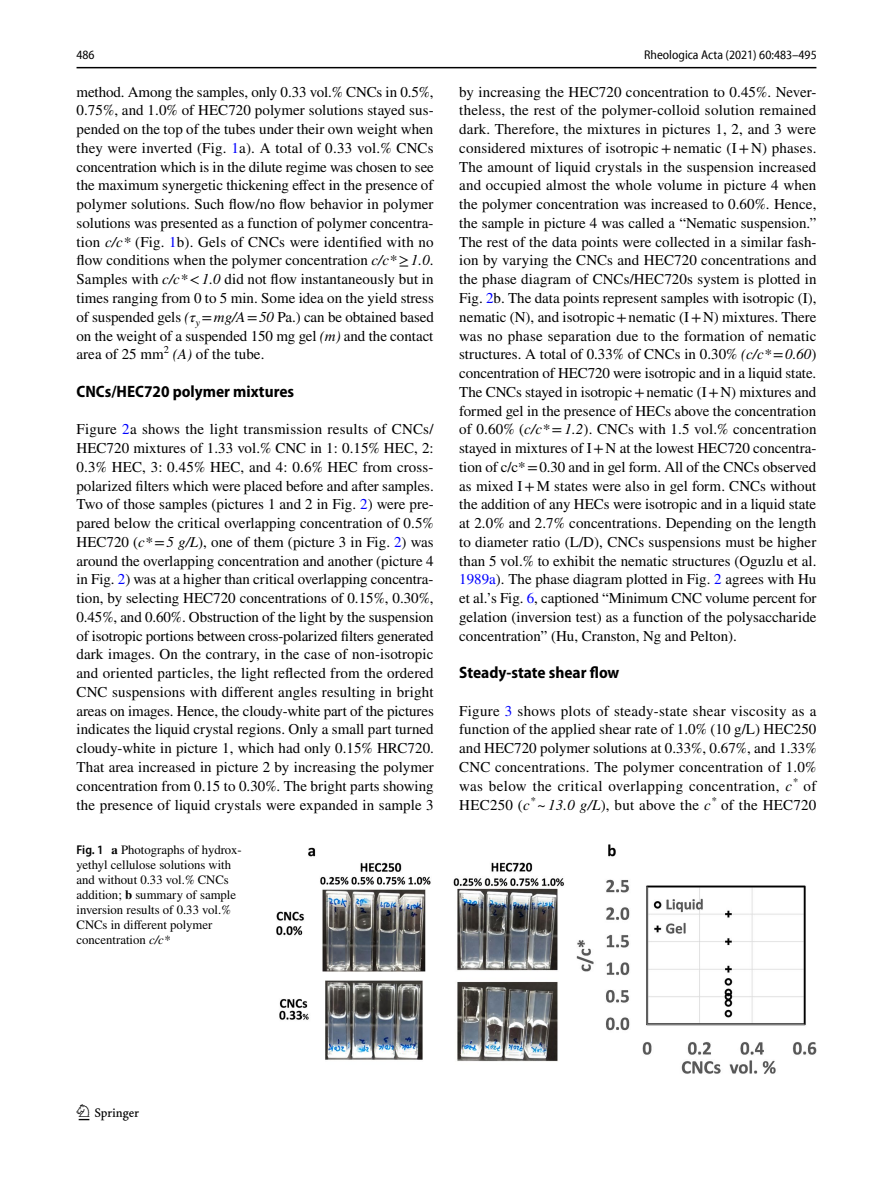
<style>
.page{position:relative;width:893px;height:1187px;background:#fff}
.page>*{position:absolute;margin:0;border:0;box-sizing:border-box;transform-origin:0 0}
.t1{font:22.5px "Springnew Regular 2";color:#000}
.t2{font:700 semi-condensed 16.5px "Myriad Pro";color:#000}
.t3{font:15px/18.8px "STIX";letter-spacing:.005em;color:#000;text-align:justify}
.t4{font:12.75px/15px "STIX";color:#000}
.t5{font:semi-condensed 12.75px "Myriad Pro Unic";color:#000}
.t6{font:semi-condensed 12.75px "Bdfvyg Myriad Pro Unic";color:#000}
.s1{color:#00f}
.s2{font-style:italic}
.s3{font-family:"Myriad Pro";font-weight:600;font-stretch:semi-condensed}
.s4{font-weight:700}
</style>
<div class="page">
<hr style="left:77px;top:67px;width:739px;height:1px;background:#000">
<img style="left:276px;top:844px;width:540px;height:229px">
<p class="t6" style="left:77px;top:50px;width:20px">486</p>
<p class="t5" style="left:644px;top:50px;width:174px">Rheologica Acta (2021) 60:483–495</p>
<p class="t3" style="left:77px;top:83px;width:359px">method. Among the samples, only 0.33 vol.% CNCs in 0.5%, 0.75%, and 1.0% of HEC720 polymer solutions stayed sus&shy;pended on the top of the tubes under their own weight when they were inverted (Fig. <span class="s1">1</span>a). A total of 0.33 vol.% CNCs concentration which is in the dilute regime was chosen to see the maximum synergetic thickening effect in the presence of polymer solutions. Such flow/no flow behavior in polymer solutions was presented as a function of polymer concentra&shy;tion <span class="s2">c/c*</span> (Fig. <span class="s1">1</span>b). Gels of CNCs were identified with no flow conditions when the polymer concentration <span class="s2">c/c*</span>≥<span class="s2">1.0</span>.<br>Samples with <span class="s2">c/c*</span>&lt;<span class="s2">1.0</span> did not flow instantaneously but in times ranging from 0 to 5 min. Some idea on the yield stress of suspended gels <span class="s2">(τ</span><sub>y</sub> =<span class="s2">mg/A</span>=<span class="s2">50</span> Pa.) can be obtained based on the weight of a suspended 150 mg gel <span class="s2">(m)</span> and the contact area of 25 mm<sup>2</sup> <span class="s2">(A)</span> of the tube.</p>
<p class="t2" style="left:77px;top:382px;width:219px">CNCs/HEC720 polymer mixtures</p>
<p class="t3" style="left:77px;top:421px;width:359px">Figure <span class="s1">2</span>a shows the light transmission results of CNCs/ HEC720 mixtures of 1.33 vol.% CNC in 1: 0.15% HEC, 2:<br>0.3% HEC, 3: 0.45% HEC, and 4: 0.6% HEC from cross&shy;polarized filters which were placed before and after samples.<br>Two of those samples (pictures 1 and 2 in Fig. <span class="s1">2</span>) were pre&shy;pared below the critical overlapping concentration of 0.5% HEC720 (<span class="s2">c*</span>=<span class="s2">5 g/L</span>), one of them (picture 3 in Fig. <span class="s1">2</span>) was around the overlapping concentration and another (picture 4 in Fig. <span class="s1">2</span>) was at a higher than critical overlapping concentra&shy;tion, by selecting HEC720 concentrations of 0.15%, 0.30%, 0.45%, and 0.60%. Obstruction of the light by the suspension of isotropic portions between cross-polarized filters generated dark images. On the contrary, in the case of non-isotropic and oriented particles, the light reflected from the ordered CNC suspensions with different angles resulting in bright areas on images. Hence, the cloudy-white part of the pictures indicates the liquid crystal regions. Only a small part turned cloudy-white in picture 1, which had only 0.15% HRC720.<br>That area increased in picture 2 by increasing the polymer concentration from 0.15 to 0.30%. The bright parts showing the presence of liquid crystals were expanded in sample 3</p>
<p class="t4" style="left:77px;top:843px;width:167px"><span class="s3">Fig. 1</span> <span class="s4">a</span> Photographs of hydrox&shy;yethyl cellulose solutions with and without 0.33 vol.% CNCs addition; <span class="s4">b</span> summary of sample inversion results of 0.33 vol.%<br>CNCs in different polymer concentration <span class="s2">c/c*</span></p>
<p class="t3" style="left:459px;top:83px;width:359px">by increasing the HEC720 concentration to 0.45%. Never&shy;theless, the rest of the polymer-colloid solution remained dark. Therefore, the mixtures in pictures 1, 2, and 3 were considered mixtures of isotropic+nematic (I+ N) phases.<br>The amount of liquid crystals in the suspension increased and occupied almost the whole volume in picture 4 when the polymer concentration was increased to 0.60%. Hence, the sample in picture 4 was called a “Nematic suspension.” The rest of the data points were collected in a similar fash&shy;ion by varying the CNCs and HEC720 concentrations and the phase diagram of CNCs/HEC720s system is plotted in Fig. <span class="s1">2</span>b. The data points represent samples with isotropic (I), nematic (N), and isotropic+nematic (I+N) mixtures. There was no phase separation due to the formation of nematic structures. A total of 0.33% of CNCs in 0.30% <span class="s2">(c/c*</span>=<span class="s2">0.60</span>) concentration of HEC720 were isotropic and in a liquid state.<br>The CNCs stayed in isotropic+nematic (I+N) mixtures and formed gel in the presence of HECs above the concentration of 0.60% (<span class="s2">c/c*</span>=<span class="s2">1.2</span>). CNCs with 1.5 vol.% concentration stayed in mixtures of I+N at the lowest HEC720 concentra&shy;tion of c/c*=0.30 and in gel form. All of the CNCs observed as mixed I+M states were also in gel form. CNCs without the addition of any HECs were isotropic and in a liquid state at 2.0% and 2.7% concentrations. Depending on the length to diameter ratio (L/D), CNCs suspensions must be higher than 5 vol.% to exhibit the nematic structures (Oguzlu et al.<br><span class="s1">1989a</span>). The phase diagram plotted in Fig. <span class="s1">2</span> agrees with Hu et al.’s Fig. <span class="s1">6</span>, captioned “Minimum CNC volume percent for gelation (inversion test) as a function of the polysaccharide concentration” (Hu, Cranston, Ng and Pelton).</p>
<p class="t2" style="left:459px;top:663px;width:162px">Steady‑state shear flow</p>
<p class="t3" style="left:459px;top:702px;width:359px">Figure <span class="s1">3</span> shows plots of steady-state shear viscosity as a function of the applied shear rate of 1.0% (10 g/L) HEC250 and HEC720 polymer solutions at 0.33%, 0.67%, and 1.33% CNC concentrations. The polymer concentration of 1.0% was below the critical overlapping concentration, <span class="s2">c</span><sup>*</sup> of HEC250 (<span class="s2">c</span><sup>*</sup> ~ <span class="s2">13.0 g/L</span>), but above the <span class="s2">c</span><sup>*</sup> of the HEC720</p>
<h1 class="t1" style="left:79px;top:1104px;width:62px">1 3</h1>
</div>
